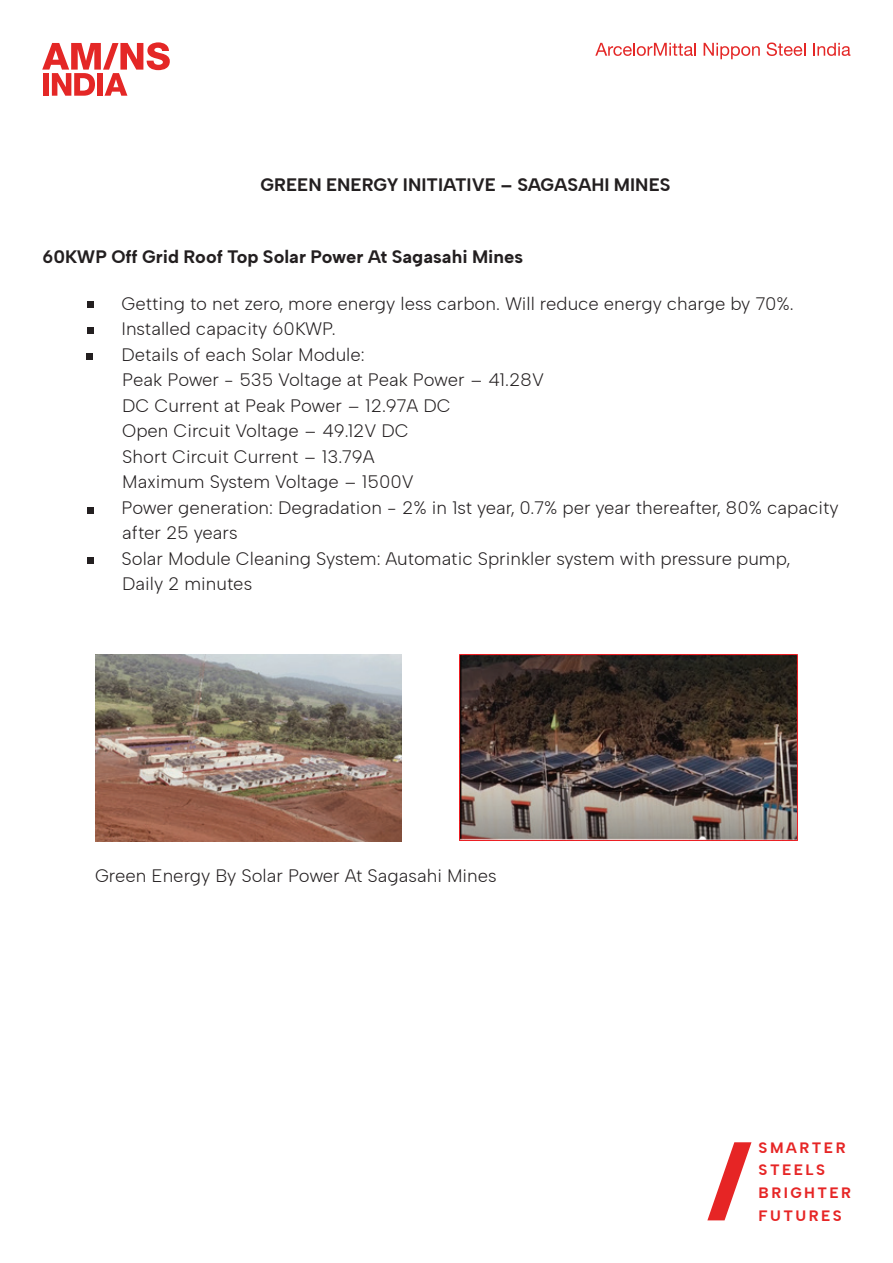
<style>
.page{position:relative;width:893px;height:1263px;background:#fff}
.page>*{position:absolute;margin:0;border:0;box-sizing:border-box;transform-origin:0 0}
.t1{font:300 18px/25.5px "Albert Sans";color:#231f20}
.t2{font:700 18px "Albert Sans";color:#231f20}
.t3{font:700 15px/22.6px "Albert Sans";letter-spacing:.16em;color:#e62525}
</style>
<div class="page">
<svg style="left:42px;top:42px;width:128px;height:54px"></svg>
<svg style="left:595px;top:43px;width:101px;height:13px"></svg>
<svg style="left:704px;top:43px;width:56px;height:16px"></svg>
<svg style="left:767px;top:43px;width:38px;height:13px"></svg>
<svg style="left:813px;top:43px;width:37px;height:13px"></svg>
<svg style="left:88px;top:302px;width:6px;height:6px"></svg>
<svg style="left:88px;top:327px;width:6px;height:6px"></svg>
<svg style="left:87px;top:353px;width:6px;height:6px"></svg>
<svg style="left:88px;top:507px;width:6px;height:6px"></svg>
<svg style="left:88px;top:558px;width:6px;height:6px"></svg>
<svg style="left:707px;top:1142px;width:44px;height:78px"></svg>
<img style="left:95px;top:654px;width:307px;height:187px">
<img style="left:460px;top:654px;width:338px;height:186px">
<p class="t2" style="left:261px;top:173px;width:411px">GREEN ENERGY INITIATIVE – SAGASAHI MINES</p>
<p class="t2" style="left:43px;top:245px;width:482px">60KWP Off Grid Roof Top Solar Power At Sagasahi Mines</p>
<p class="t1" style="left:121px;top:291px;width:719px">Getting to net zero, more energy less carbon. Will reduce energy charge by 70%.<br>Installed capacity 60KWP.<br>Details of each Solar Module:<br>Peak Power - 535 Voltage at Peak Power – 41.28V<br>DC Current at Peak Power – 12.97A DC<br>Open Circuit Voltage – 49.12V DC<br>Short Circuit Current – 13.79A<br>Maximum System Voltage – 1500V<br>Power generation: Degradation - 2% in 1st year, 0.7% per year thereafter, 80% capacity after 25 years<br>Solar Module Cleaning System: Automatic Sprinkler system with pressure pump,<br>Daily 2 minutes</p>
<p class="t1" style="left:95px;top:863px;width:403px">Green Energy By Solar Power At Sagasahi Mines</p>
<p class="t3" style="left:759px;top:1136px;width:94px">SMARTER<br>STEELS<br>BRIGHTER<br>FUTURES</p>
</div>
